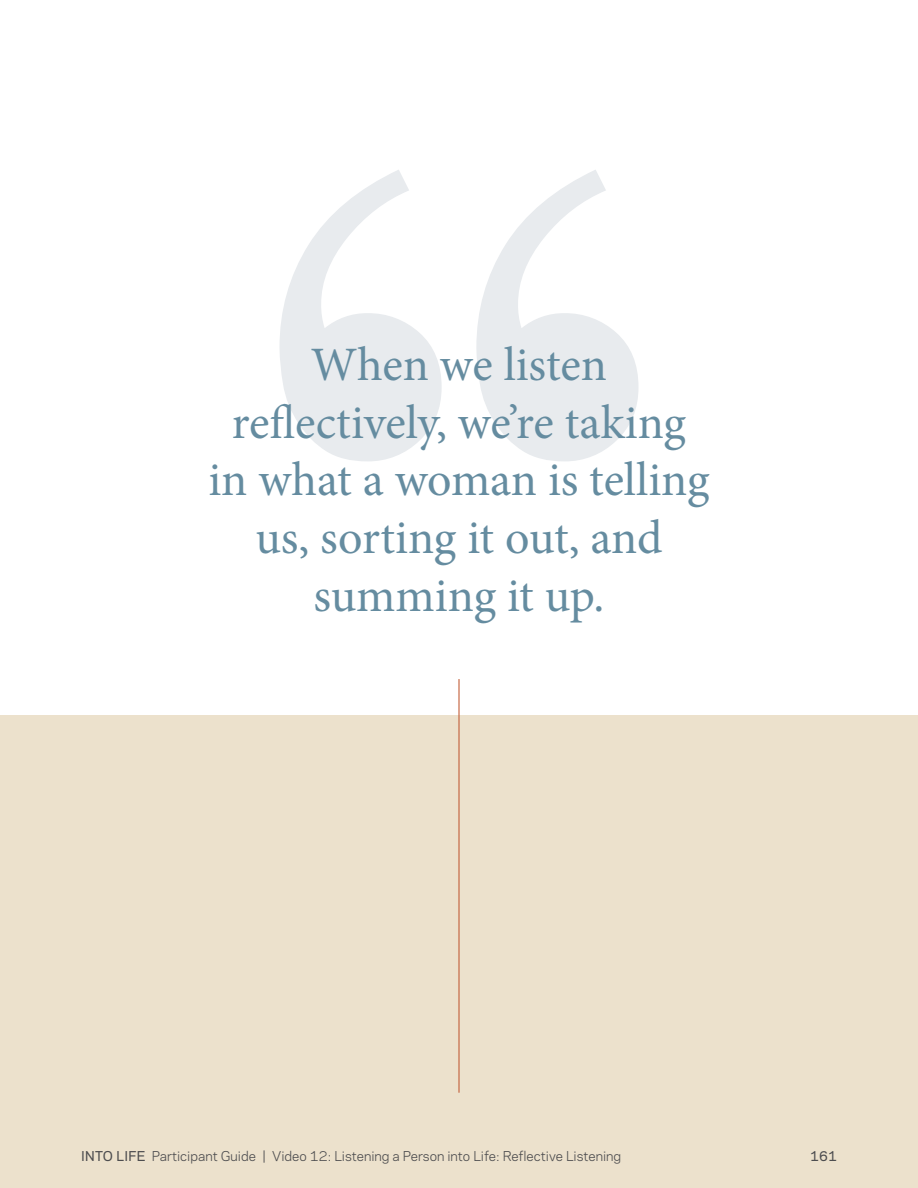
<style>
.page{position:relative;width:918px;height:1188px;background:#fff}
.page>*{position:absolute;margin:0;border:0;box-sizing:border-box;transform-origin:0 0}
.t1{font:48px/57.6px "Minion Pro";letter-spacing:-.005em;color:#658ca0;text-align:center}
.t2{font:12.75px "Galaxie Polaris";color:#4d4d4f}
.t3{font:500 12.75px "Galaxie Polaris";color:#4d4d4f}
.s1{font-weight:500}
</style>
<div class="page">
<div style="left:0;top:716px;width:918px;height:472px;background:#ece1cc"></div>
<svg style="left:279px;top:170px;width:360px;height:291px"></svg>
<hr style="left:458px;top:679px;width:2px;height:414px;background:#c3613c">
<p class="t1" style="left:208px;top:336px;width:503px">When we listen reflectively, we’re taking in what a woman is telling us, sorting it out, and summing it up.</p>
<p class="t2" style="left:81px;top:1147px;width:542px"><span class="s1">INTO LIFE</span> Participant Guide | Video 12: Listening a Person into Life: Reflective Listening</p>
<p class="t3" style="left:810px;top:1147px;width:28px">161</p>
</div>
